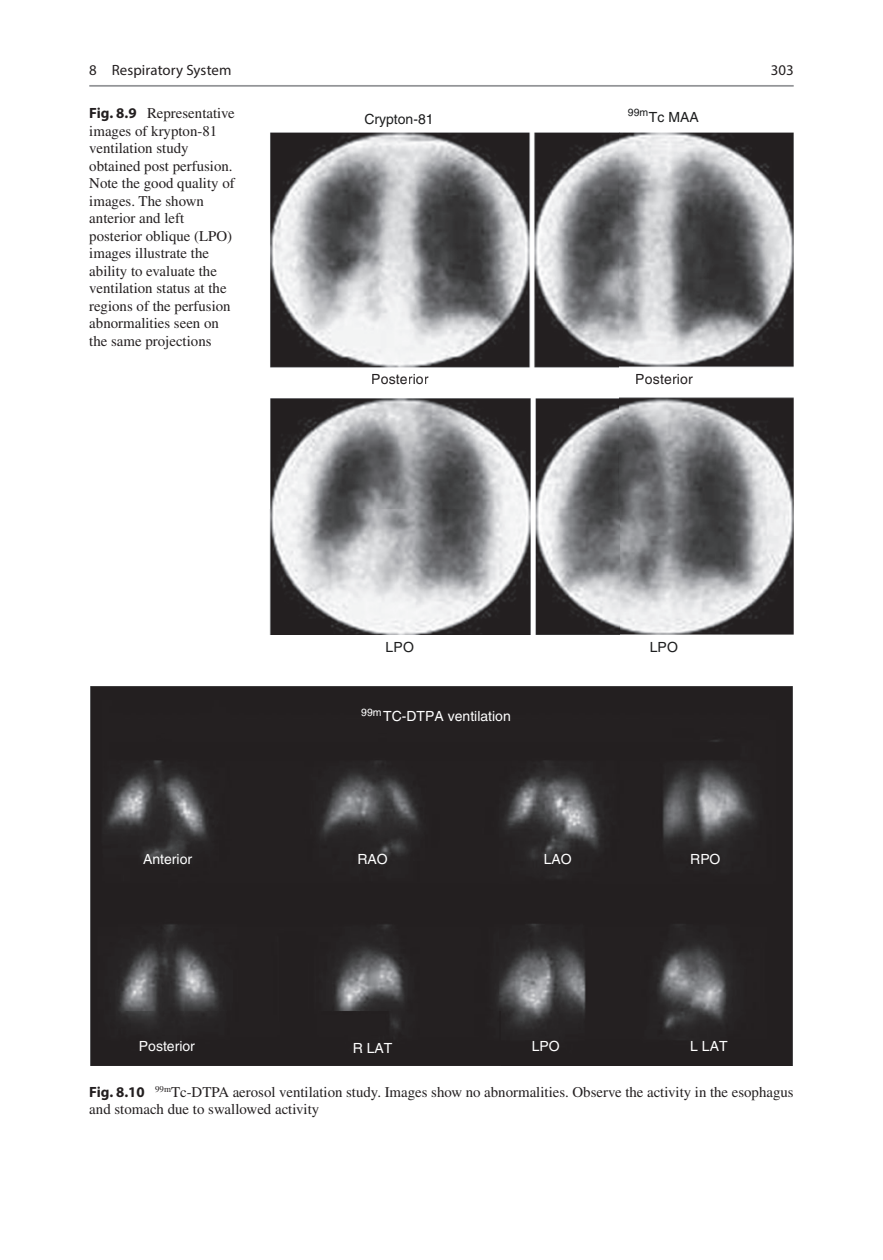
<style>
.page{position:relative;width:883px;height:1260px;background:#fff}
.page>*{position:absolute;margin:0;border:0;box-sizing:border-box;transform-origin:0 0}
.Fig_leg__unjustfied{font:14.88px/17.5px "Times LT Std";color:#231f20}
.t1{font:14.88px "Myriad Pro";letter-spacing:.005em;color:#231f20}
.t2{font:14px "Helvetica 9";color:#fff}
.t3{font:14px "Helvetica 8";color:#1d1e1f}
.t4{font:14px "Helvetica 8";letter-spacing:.015em;color:#231f20}
.t5{font:10.5px "Helvetica 8";color:#1d1e1f}
.s1{font-family:"Myriad Pro";font-weight:700}
</style>
<div class="page">
<img style="left:270px;top:132px;width:524px;height:503px">
<svg style="left:636px;top:374px;width:57px;height:10px"></svg>
<svg style="left:372px;top:374px;width:57px;height:10px"></svg>
<img style="left:90px;top:687px;width:703px;height:378px">
<hr style="left:89px;top:85px;width:705px;height:2px;background:#939598">
<p class="t1" style="left:89px;top:61px;width:144px">8 Respiratory System</p>
<p class="Fig_leg__unjustfied" style="left:89px;top:104px;width:147px"><span class="s1">Fig. 8.9</span> Representative images of krypton-81 ventilation study obtained post perfusion.<br>Note the good quality of images. The shown anterior and left posterior oblique (LPO) images illustrate the ability to evaluate the ventilation status at the regions of the perfusion abnormalities seen on the same projections</p>
<p class="t5" style="left:628px;top:106px;width:22px">99m</p>
<p class="t3" style="left:364px;top:111px;width:71px">Crypton-81</p>
<p class="t3" style="left:649px;top:108px;width:51px">Tc MAA</p>
<p class="t1" style="left:771px;top:61px;width:24px">303</p>
<p class="t4" style="left:371px;top:371px;width:59px">Posterior</p>
<p class="t4" style="left:635px;top:371px;width:59px">Posterior</p>
<p class="t3" style="left:386px;top:639px;width:30px">LPO</p>
<p class="t3" style="left:650px;top:639px;width:30px">LPO</p>
<p class="t2" style="left:143px;top:851px;width:51px">Anterior</p>
<p class="t2" style="left:361px;top:708px;width:151px"><sup>99m</sup> TC-DTPA ventilation</p>
<p class="t2" style="left:358px;top:851px;width:32px">RAO</p>
<p class="t2" style="left:544px;top:851px;width:29px">LAO</p>
<p class="t2" style="left:690px;top:851px;width:32px">RPO</p>
<p class="t2" style="left:139px;top:1038px;width:58px">Posterior</p>
<p class="t2" style="left:353px;top:1040px;width:41px">R LAT</p>
<p class="t2" style="left:532px;top:1038px;width:30px">LPO</p>
<p class="t2" style="left:690px;top:1038px;width:39px">L LAT</p>
<p class="Fig_leg__unjustfied" style="left:89px;top:1083px;width:706px"><span class="s1">Fig. 8.10</span> <sup>99m</sup>Tc-DTPA aerosol ventilation study. Images show no abnormalities. Observe the activity in the esophagus and stomach due to swallowed activity</p>
</div>
